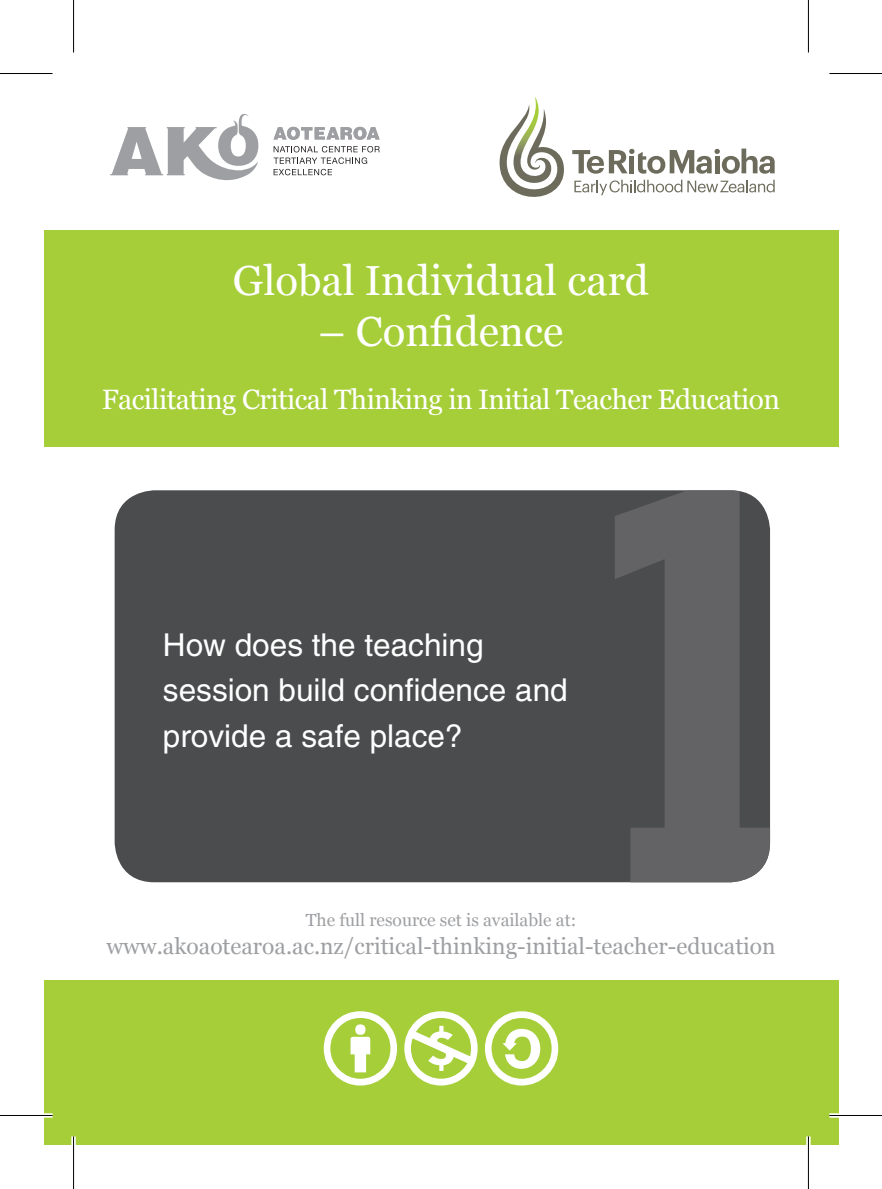
<style>
.page{position:relative;width:882px;height:1189px;background:#fff}
.page>*{position:absolute;margin:0;border:0;box-sizing:border-box;transform-origin:0 0}
.Heading_01{font:42px "Georgia";color:#fff}
.Lead_info{font:31.5px/45.5px "Helv NZ";color:#fff}
.Heading_01_sub{font:28px "Georgia";letter-spacing:-.02em;color:#fff}
.t1{font:22.75px "Georgia";color:#9d9fa2}
.t2{font:17.5px "Georgia";color:#9d9fa2}
</style>
<div class="page">
<div style="left:44px;top:980px;width:793px;height:165px;background:#a6ce39"></div>
<svg style="left:323px;top:1011px;width:74px;height:74px"></svg>
<svg style="left:404px;top:1011px;width:73px;height:74px"></svg>
<svg style="left:485px;top:1011px;width:73px;height:74px"></svg>
<svg style="left:110px;top:114px;width:148px;height:67px"></svg>
<svg style="left:273px;top:146px;width:106px;height:29px"></svg>
<svg style="left:273px;top:127px;width:106px;height:13px"></svg>
<div style="left:44px;top:230px;width:793px;height:217px;background:#a6ce39"></div>
<svg style="left:499px;top:97px;width:64px;height:100px"></svg>
<svg style="left:574px;top:180px;width:200px;height:15px"></svg>
<svg style="left:572px;top:149px;width:202px;height:25px"></svg>
<div style="left:115px;top:490px;width:654px;height:392px;background:#4b4c4d;border-radius:40px"></div>
<svg style="left:614px;top:490px;width:155px;height:392px;fill:#636366"></svg>
<hr style="left:0;top:1113px;width:52px;height:4px;background:#fff">
<hr style="left:829px;top:1113px;width:52px;height:4px;background:#fff">
<div style="left:71px;top:0;width:5px;height:53px;background:#f6f6f6"></div>
<div style="left:71px;top:1136px;width:5px;height:53px;background:#f6f6f6"></div>
<svg style="left:808px;top:0;width:1px;height:53px"></svg>
<svg style="left:806px;top:1136px;width:4px;height:53px"></svg>
<hr style="left:0;top:73px;width:52px;height:1px;background:#000">
<hr style="left:829px;top:73px;width:52px;height:1px;background:#000">
<hr style="left:0;top:1115px;width:52px;height:1px;background:#000">
<hr style="left:829px;top:1115px;width:52px;height:1px;background:#000">
<hr style="left:73px;top:0;width:1px;height:53px;background:#000">
<hr style="left:73px;top:1136px;width:1px;height:53px;background:#000">
<hr style="left:807px;top:0;width:1px;height:53px;background:#000">
<hr style="left:807px;top:1136px;width:1px;height:53px;background:#000">
<p class="Heading_01" style="left:233px;top:250px;width:417px">Global Individual card</p>
<p class="Heading_01" style="left:318px;top:301px;width:246px">– Confidence</p>
<p class="Heading_01_sub" style="left:102px;top:379px;width:679px">Facilitating Critical Thinking in Initial Teacher Education</p>
<p class="Lead_info" style="left:163px;top:622px;width:406px">How does the teaching session build confidence and provide a safe place?</p>
<p class="t2" style="left:305px;top:907px;width:272px">The full resource set is available at:</p>
<p class="t1" style="left:106px;top:929px;width:670px">www.akoaotearoa.ac.nz/critical-thinking-initial-teacher-education</p>
</div>
